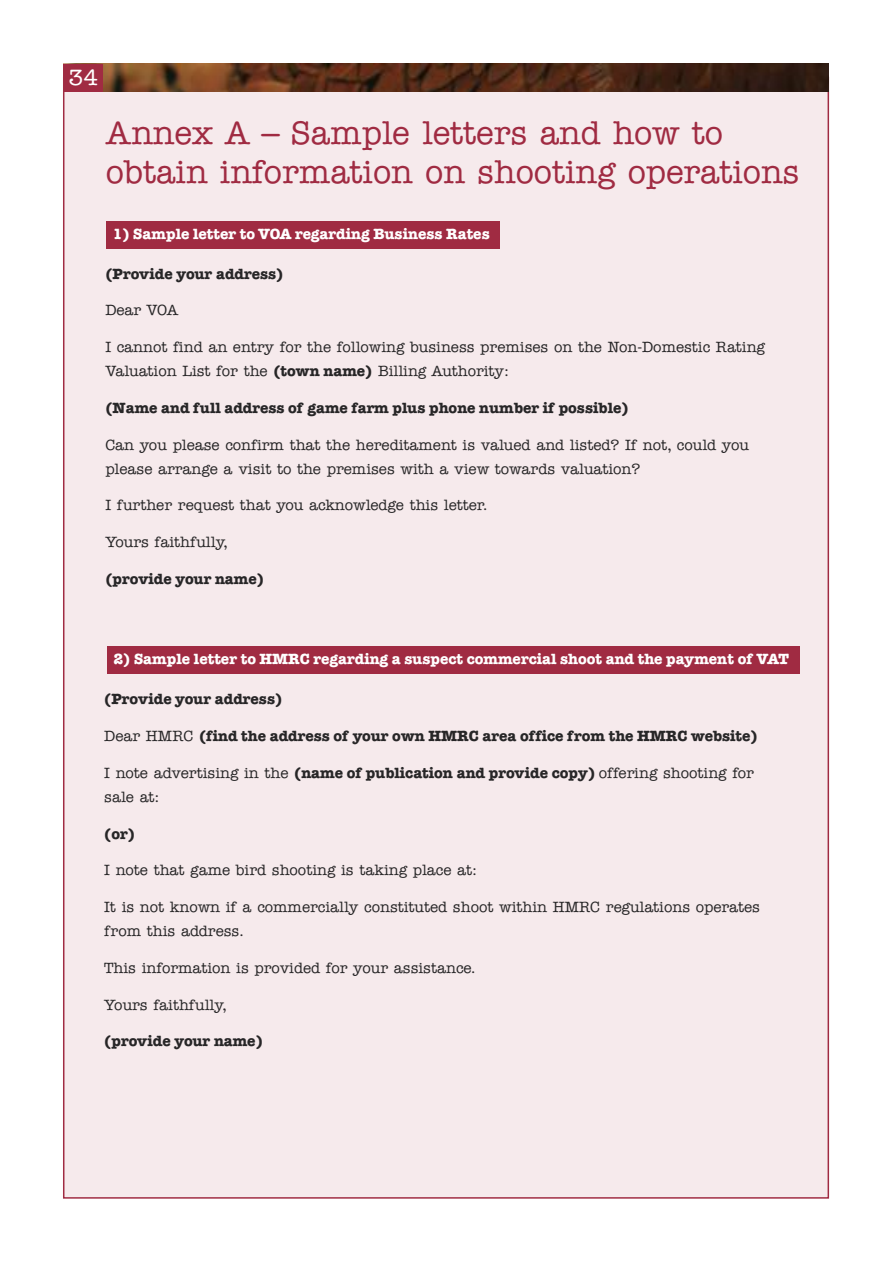
<style>
.page{position:relative;width:893px;height:1263px;background:#fff}
.page>*{position:absolute;margin:0;border:0;box-sizing:border-box;transform-origin:0 0}
.t1{font:500 33px/39px "American Typewriter";color:#a02b42}
.t2{font:500 22.5px "American Typewriter";color:#fff}
.t3{font:500 15px/24px "American Typewriter";color:#272627}
.t4{font:700 15px "American Typewriter";color:#272627}
.t5{font:700 15px "American Typewriter";color:#fff}
.s1{font-weight:700}
.s2{font-weight:500}
</style>
<div class="page">
<div style="left:64px;top:78px;width:764px;height:1119px;background:#f6eaec"></div>
<img style="left:102px;top:64px;width:727px;height:27px">
<div style="left:63px;top:64px;width:39px;height:28px;background:#a02b42"></div>
<div style="left:106px;top:221px;width:394px;height:28px;background:#a02b42"></div>
<div style="left:107px;top:646px;width:692px;height:28px;background:#a02b42"></div>
<h2 class="t2" style="left:69px;top:70px;width:31px">34</h2>
<h1 class="t1" style="left:106px;top:116px;width:695px">Annex A – Sample letters and how to obtain information on shooting operations</h1>
<p class="t5" style="left:112px;top:229px;width:379px">1) Sample letter to VOA regarding Business Rates</p>
<p class="t4" style="left:105px;top:268px;width:180px">(Provide your address)</p>
<p class="t3" style="left:105px;top:300px;width:75px">Dear VOA</p>
<p class="t3" style="left:105px;top:336px;width:661px">I cannot find an entry for the following business premises on the Non-Domestic Rating<br>Valuation List for the <span class="s1">(town name)</span> Billing Authority:</p>
<p class="t4" style="left:105px;top:403px;width:525px">(Name and full address of game farm plus phone number if possible)</p>
<p class="t3" style="left:105px;top:434px;width:645px">Can you please confirm that the hereditament is valued and listed? If not, could you please arrange a visit to the premises with a view towards valuation?</p>
<p class="t3" style="left:105px;top:495px;width:384px">I further request that you acknowledge this letter.</p>
<p class="t3" style="left:105px;top:531px;width:124px">Yours faithfully,</p>
<p class="t4" style="left:105px;top:574px;width:160px">(provide your name)</p>
<p class="t5" style="left:113px;top:654px;width:677px">2) Sample letter to HMRC regarding a suspect commercial shoot and the payment of VAT</p>
<p class="t4" style="left:104px;top:694px;width:180px">(Provide your address)</p>
<p class="t4" style="left:104px;top:731px;width:655px"><span class="s2">Dear HMRC</span> (find the address of your own HMRC area office from the HMRC website)</p>
<p class="t3" style="left:104px;top:762px;width:651px">I note advertising in the <span class="s1">(name of publication and provide copy)</span> offering shooting for sale at:</p>
<p class="t4" style="left:104px;top:828px;width:32px">(or)</p>
<p class="t3" style="left:104px;top:860px;width:374px">I note that game bird shooting is taking place at:</p>
<p class="t3" style="left:104px;top:896px;width:657px">It is not known if a commercially constituted shoot within HMRC regulations operates from this address.</p>
<p class="t3" style="left:104px;top:957px;width:373px">This information is provided for your assistance.</p>
<p class="t3" style="left:104px;top:994px;width:124px">Yours faithfully,</p>
<p class="t4" style="left:104px;top:1036px;width:160px">(provide your name)</p>
</div>
